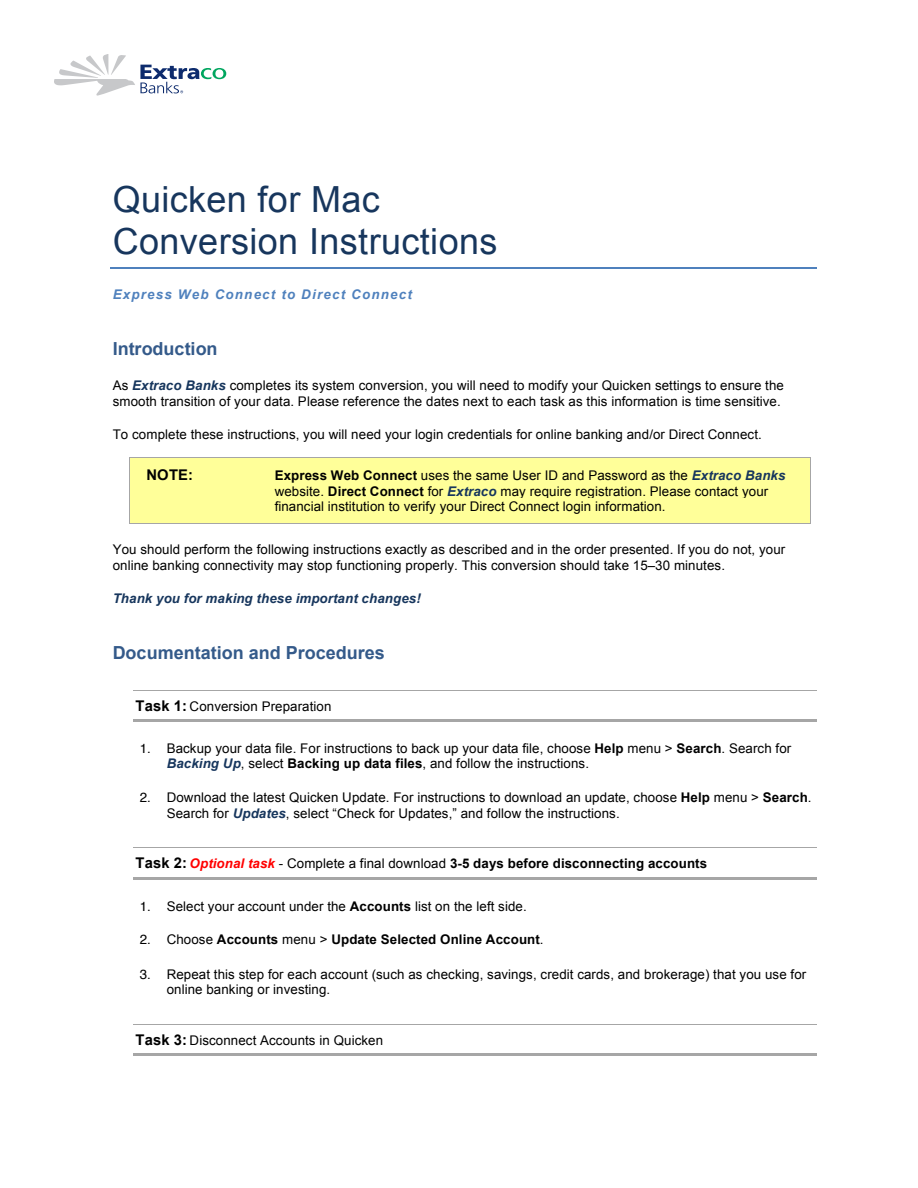
<style>
.page{position:relative;width:918px;height:1188px;background:#fff}
.page>*{position:absolute;margin:0;border:0;box-sizing:border-box;transform-origin:0 0}
.t1{font:36px/41.7px "Arial";letter-spacing:.01em;color:#17365d}
.t2{font:700 18px "Arial";color:#345a8a}
.t3{font:700 14.7px "Arial";color:#000}
.t4{font:13.35px/15.5px "Arial";letter-spacing:.005em;color:#000}
.t5{font:700 13.35px "Arial";letter-spacing:.01em;color:#000}
.t6{font:italic 700 13.35px "Arial";letter-spacing:.01em;color:#17365d}
.t7{font:italic 700 13.35px "Arial";letter-spacing:.09em;color:#4f81bd}
.s1{font-weight:700;font-style:italic;color:#17365d}
.s2{font-weight:700}
.s3{font-weight:700;font-size:14.7px}
.s4{font-family:"Helvetica"}
.s5{font-size:14.7px}
.s6{font-style:italic;color:#f00}
.s7{font-weight:400}
.s8{font-family:"Helvetica";font-weight:400}
</style>
<div class="page">
<svg style="left:54px;top:54px;width:172px;height:42px"></svg>
<hr style="left:111px;top:267px;width:706px;height:2px;background:#4f81bd">
<div style="left:130px;top:457px;width:680px;height:26px;background:#ff9"></div>
<hr style="left:130px;top:457px;width:680px;height:1px;background:#a6a6a6">
<div style="left:130px;top:483px;width:680px;height:16px;background:#ff9"></div>
<div style="left:130px;top:499px;width:680px;height:24px;background:#ff9"></div>
<hr style="left:130px;top:523px;width:680px;height:1px;background:#a6a6a6">
<svg style="left:129px;top:457px;width:1px;height:67px"></svg>
<svg style="left:810px;top:457px;width:1px;height:67px"></svg>
<hr style="left:134px;top:690px;width:683px;height:1px;background:#a6a6a6">
<hr style="left:134px;top:719px;width:683px;height:3px;background:#a6a6a6">
<hr style="left:134px;top:848px;width:683px;height:1px;background:#a6a6a6">
<hr style="left:134px;top:877px;width:683px;height:3px;background:#a6a6a6">
<hr style="left:134px;top:1024px;width:683px;height:1px;background:#a6a6a6">
<hr style="left:134px;top:1054px;width:683px;height:2px;background:#a6a6a6">
<p class="t1" style="left:113px;top:179px;width:386px">Quicken for Mac<br>Conversion Instructions</p>
<p class="t7" style="left:113px;top:286px;width:301px">Express Web Connect to Direct Connect</p>
<p class="t2" style="left:113px;top:337px;width:106px">Introduction</p>
<p class="t4" style="left:113px;top:377px;width:673px;line-height:15.9px">As <span class="s1">Extraco Banks</span> completes its system conversion, you will need to modify your Quicken settings to ensure the smooth transition of your data. Please reference the dates next to each task as this information is time sensitive.</p>
<p class="t4" style="left:113px;top:427px;width:651px">To complete these instructions, you will need your login credentials for online banking and/or Direct Connect.</p>
<p class="t3" style="left:147px;top:465px;width:48px">NOTE:</p>
<p class="t4" style="left:275px;top:468px;width:512px"><span class="s2">Express Web Connect</span> uses the same User ID and Password as the <span class="s1">Extraco Banks </span>website. <span class="s2">Direct Connect</span> for <span class="s1">Extraco</span> may require registration. Please contact your financial institution to verify your Direct Connect login information.</p>
<p class="t4" style="left:113px;top:541px;width:674px;line-height:15.9px">You should perform the following instructions exactly as described and in the order presented. If you do not, your online banking connectivity may stop functioning properly. This conversion should take 15–30 minutes.</p>
<p class="t6" style="left:113px;top:590px;width:310px">Thank you for making these important changes!</p>
<p class="t2" style="left:113px;top:640px;width:274px">Documentation and Procedures</p>
<p class="t4" style="left:136px;top:699px;width:197px"><span class="s3">Task 1:</span> Conversion Preparation</p>
<p class="t4" style="left:167px;top:740px;width:626px;line-height:15.9px;text-indent:-27px"><span class="s4">1.</span> Backup your data file. For instructions to back up your data file, choose <span class="s2">Help</span> menu &gt; <span class="s2">Search</span>. Search for<br><span class="s1">Backing Up</span>, select <span class="s2">Backing up data files</span>, and follow the instructions.</p>
<p class="t4" style="left:167px;top:790px;width:646px;text-indent:-27px"><span class="s4">2.</span> Download the latest Quicken Update. For instructions to download an update, choose <span class="s2">Help</span> menu &gt; <span class="s2">Search</span>.<br>Search for <span class="s1">Updates</span>, select “Check for Updates,” and follow the instructions.</p>
<p class="t5" style="left:136px;top:855px;width:573px"><span class="s5">Task 2:</span> <span class="s6">Optional task</span> <span class="s7">- Complete a final download</span> 3-5 days before disconnecting accounts</p>
<p class="t4" style="left:140px;top:898px;width:389px"><span class="s4">1.</span> Select your account under the <span class="s2">Accounts</span> list on the left side.</p>
<p class="t5" style="left:140px;top:931px;width:405px"><span class="s8">2.</span> <span class="s7">Choose</span> Accounts <span class="s7">menu &gt;</span> Update Selected Online Account<span class="s7">.</span></p>
<p class="t4" style="left:167px;top:966px;width:641px;text-indent:-27px"><span class="s4">3.</span> Repeat this step for each account (such as checking, savings, credit cards, and brokerage) that you use for online banking or investing.</p>
<p class="t4" style="left:136px;top:1033px;width:249px"><span class="s3">Task 3:</span> Disconnect Accounts in Quicken</p>
</div>
